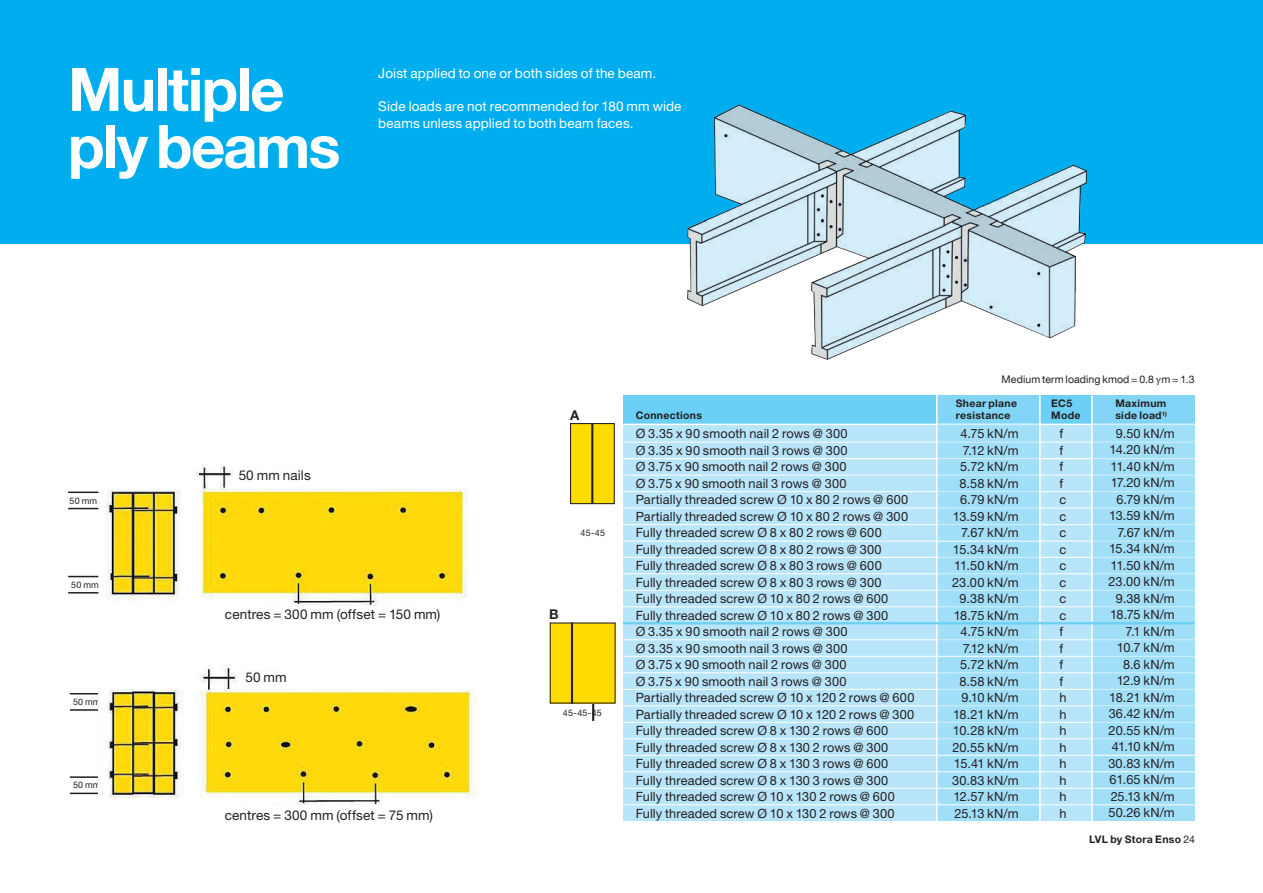
<style>
.page{position:relative;width:1263px;height:893px;background:#fff}
.page>*{position:absolute;margin:0;border:0;box-sizing:border-box;transform-origin:0 0}
.t1{font:700 60px/57px "Helvetica Neue LT Com";letter-spacing:-.03em;color:#fff}
.t2{font:13.5px/16.5px "Helvetica Neue LT Pro";letter-spacing:.01em;color:#fff}
.t3{font:13.5px "Helvetica Neue LT Pro";letter-spacing:.01em;color:#231f20}
.t4{font:700 13.5px "Helvetica Neue LT Pro";color:#231f20}
.t5{font:12.75px/16.5px "Helvetica Neue LT Pro";letter-spacing:.01em;color:#231f20;text-align:right}
.t6{font:700 10.5px/12px "Helvetica Neue LT Pro";letter-spacing:.025em;color:#231f20}
.t7{font:10.5px "Helvetica Neue LT Com";letter-spacing:.01em;color:#231f20}
.t8{font:9px "Helvetica Neue LT Pro";letter-spacing:.02em;color:#231f20}
.t9{font:700 6.15px "Helvetica Neue LT Pro";color:#231f20}
.s1{font-family:"Cambria"}
.s2{font-weight:400}
</style>
<div class="page">
<img style="left:196px;top:464px;width:271px;height:142px">
<div style="left:0;top:0;width:1263px;height:243px;background:#00aeef"></div>
<img style="left:640px;top:104px;width:505px;height:256px">
<div style="left:239px;top:471px;width:95px;height:14px;background:#fff"></div>
<hr style="left:68px;top:492px;width:30px;height:1px;background:#231f20">
<hr style="left:68px;top:508px;width:30px;height:1px;background:#231f20">
<hr style="left:68px;top:576px;width:30px;height:1px;background:#231f20">
<hr style="left:68px;top:592px;width:30px;height:2px;background:#231f20">
<hr style="left:70px;top:693px;width:30px;height:1px;background:#231f20">
<hr style="left:70px;top:709px;width:30px;height:2px;background:#231f20">
<hr style="left:70px;top:776px;width:30px;height:2px;background:#231f20">
<hr style="left:70px;top:793px;width:30px;height:1px;background:#231f20">
<div style="left:623px;top:395px;width:572px;height:29px;background:#6bcff6"></div>
<div style="left:936px;top:395px;width:103px;height:29px;background:#82d5f7"></div>
<div style="left:623px;top:424px;width:572px;height:397px;background:#b9e5fa"></div>
<hr style="left:623px;top:424px;width:572px;height:1px;background:#fff">
<hr style="left:623px;top:442px;width:572px;height:1px;background:#fff">
<hr style="left:623px;top:458px;width:572px;height:1px;background:#fff">
<hr style="left:623px;top:475px;width:572px;height:1px;background:#fff">
<hr style="left:623px;top:491px;width:572px;height:1px;background:#fff">
<hr style="left:623px;top:508px;width:572px;height:1px;background:#fff">
<hr style="left:623px;top:524px;width:572px;height:1px;background:#fff">
<hr style="left:623px;top:557px;width:572px;height:1px;background:#fff">
<hr style="left:623px;top:573px;width:572px;height:1px;background:#fff">
<hr style="left:623px;top:590px;width:572px;height:1px;background:#fff">
<hr style="left:623px;top:606px;width:572px;height:1px;background:#fff">
<hr style="left:623px;top:639px;width:572px;height:1px;background:#fff">
<hr style="left:623px;top:672px;width:572px;height:1px;background:#fff">
<hr style="left:623px;top:689px;width:572px;height:1px;background:#fff">
<hr style="left:623px;top:705px;width:572px;height:1px;background:#fff">
<hr style="left:623px;top:722px;width:572px;height:1px;background:#fff">
<hr style="left:623px;top:738px;width:572px;height:1px;background:#fff">
<svg style="left:937px;top:424px;width:102px;height:397px;background:#a5dff8"></svg>
<hr style="left:936px;top:394px;width:1px;height:432px;background:#fff">
<hr style="left:1039px;top:394px;width:2px;height:432px;background:#fff">
<hr style="left:623px;top:541px;width:572px;height:1px;background:#fff">
<hr style="left:623px;top:656px;width:572px;height:1px;background:#fff">
<div style="left:1092px;top:395px;width:103px;height:29px;background:#82d5f7"></div>
<svg style="left:1093px;top:424px;width:101px;height:397px;background:#a3def8"></svg>
<hr style="left:1091px;top:395px;width:2px;height:431px;background:#fff">
<hr style="left:623px;top:755px;width:572px;height:1px;background:#fff">
<hr style="left:623px;top:771px;width:572px;height:1px;background:#fff">
<hr style="left:623px;top:788px;width:572px;height:1px;background:#fff">
<hr style="left:623px;top:804px;width:572px;height:1px;background:#fff">
<div style="left:570px;top:424px;width:44px;height:80px;background:#ffdc01"></div>
<div style="left:570px;top:423px;width:45px;height:81px;border:1px solid #231f20"></div>
<hr style="left:591px;top:423px;width:2px;height:81px;background:#231f20">
<hr style="left:592px;top:640px;width:2px;height:81px;background:#231f20">
<div style="left:550px;top:623px;width:65px;height:80px;background:#ffdc01"></div>
<hr style="left:571px;top:622px;width:2px;height:81px;background:#231f20">
<img style="left:183px;top:666px;width:294px;height:139px">
<img style="left:104px;top:490px;width:77px;height:111px">
<div style="left:245px;top:672px;width:96px;height:15px;background:#fff"></div>
<img style="left:98px;top:689px;width:85px;height:109px">
<hr style="left:623px;top:622px;width:572px;height:2px;background:#6bcff6">
<h1 class="t1" style="left:68px;top:59px;width:274px">Multiple ply beams</h1>
<p class="t2" style="left:378px;top:65px;width:279px">Joist applied to one or both sides of the beam.</p>
<p class="t2" style="left:378px;top:98px;width:305px">Side loads are not recommended for 180 mm wide beams unless applied to both beam faces.</p>
<p class="t7" style="left:1002px;top:372px;width:194px">Medium term loading kmod = 0.8 <span class="s1">γ</span>m = 1.3</p>
<p class="t8" style="left:70px;top:495px;width:29px">50 mm</p>
<p class="t8" style="left:71px;top:579px;width:29px">50 mm</p>
<p class="t8" style="left:73px;top:696px;width:29px">50 mm</p>
<p class="t8" style="left:73px;top:780px;width:29px">50 mm</p>
<p class="t3" style="left:239px;top:468px;width:74px">50 mm nails</p>
<p class="t3" style="left:225px;top:606px;width:217px">centres = 300 mm (offset = 150 mm)</p>
<p class="t3" style="left:245px;top:669px;width:43px">50 mm</p>
<p class="t3" style="left:225px;top:807px;width:210px">centres = 300 mm (offset = 75 mm)</p>
<p class="t4" style="left:570px;top:406px;width:11px">A</p>
<p class="t8" style="left:580px;top:527px;width:26px">45-45</p>
<p class="t4" style="left:549px;top:606px;width:11px">B</p>
<p class="t8" style="left:563px;top:707px;width:41px">45-45-45</p>
<p class="t6" style="left:956px;top:397px;width:63px">Shear plane resistance</p>
<p class="t6" style="left:1051px;top:397px;width:31px">EC5<br>Mode</p>
<p class="t6" style="left:1115px;top:397px;width:52px">Maximum side load</p>
<p class="t6" style="left:636px;top:409px;width:68px">Connections</p>
<p class="t9" style="left:1162px;top:410px;width:7px">1)</p>
<p class="t5" style="left:636px;top:425px;width:280px;text-align:left">Ø 3.35 x 90 smooth nail 2 rows @ 300<br>Ø 3.35 x 90 smooth nail 3 rows @ 300<br>Ø 3.75 x 90 smooth nail 2 rows @ 300<br>Ø 3.75 x 90 smooth nail 3 rows @ 300<br>Partially threaded screw Ø 10 x 80 2 rows @ 600<br>Partially threaded screw Ø 10 x 80 2 rows @ 300<br>Fully threaded screw Ø 8 x 80 2 rows @ 600<br>Fully threaded screw Ø 8 x 80 2 rows @ 300<br>Fully threaded screw Ø 8 x 80 3 rows @ 600<br>Fully threaded screw Ø 8 x 80 3 rows @ 300<br>Fully threaded screw Ø 10 x 80 2 rows @ 600<br>Fully threaded screw Ø 10 x 80 2 rows @ 300<br>Ø 3.35 x 90 smooth nail 2 rows @ 300<br>Ø 3.35 x 90 smooth nail 3 rows @ 300<br>Ø 3.75 x 90 smooth nail 2 rows @ 300<br>Ø 3.75 x 90 smooth nail 3 rows @ 300<br>Partially threaded screw Ø 10 x 120 2 rows @ 600<br>Partially threaded screw Ø 10 x 120 2 rows @ 300<br>Fully threaded screw Ø 8 x 130 2 rows @ 600<br>Fully threaded screw Ø 8 x 130 2 rows @ 300<br>Fully threaded screw Ø 8 x 130 3 rows @ 600<br>Fully threaded screw Ø 8 x 130 3 rows @ 300<br>Fully threaded screw Ø 10 x 130 2 rows @ 600<br>Fully threaded screw Ø 10 x 130 2 rows @ 300</p>
<p class="t5" style="left:1059px;top:425px;width:9px;text-align:left">f f f f c c c c c c c c f f f f h h h h h h h h</p>
<p class="t5" style="left:1108px;top:425px;width:68px">9.50 kN/m<br>14.20 kN/m<br>11.40 kN/m<br>17.20 kN/m<br>6.79 kN/m<br>13.59 kN/m<br>7.67 kN/m<br>15.34 kN/m<br>11.50 kN/m<br>23.00 kN/m<br>9.38 kN/m<br>18.75 kN/m<br>7.1 kN/m<br>10.7 kN/m<br>8.6 kN/m<br>12.9 kN/m<br>18.21 kN/m<br>36.42 kN/m<br>20.55 kN/m<br>41.10 kN/m<br>30.83 kN/m<br>61.65 kN/m<br>25.13 kN/m<br>50.26 kN/m</p>
<p class="t5" style="left:952px;top:425px;width:68px">4.75 kN/m<br>7.12 kN/m<br>5.72 kN/m<br>8.58 kN/m<br>6.79 kN/m<br>13.59 kN/m<br>7.67 kN/m<br>15.34 kN/m<br>11.50 kN/m<br>23.00 kN/m<br>9.38 kN/m<br>18.75 kN/m<br>4.75 kN/m<br>7.12 kN/m<br>5.72 kN/m<br>8.58 kN/m<br>9.10 kN/m<br>18.21 kN/m<br>10.28 kN/m<br>20.55 kN/m<br>15.41 kN/m<br>30.83 kN/m<br>12.57 kN/m<br>25.13 kN/m</p>
<p class="t6" style="left:1089px;top:833px;width:107px">LVL by Stora Enso <span class="s2">24</span></p>
</div>
